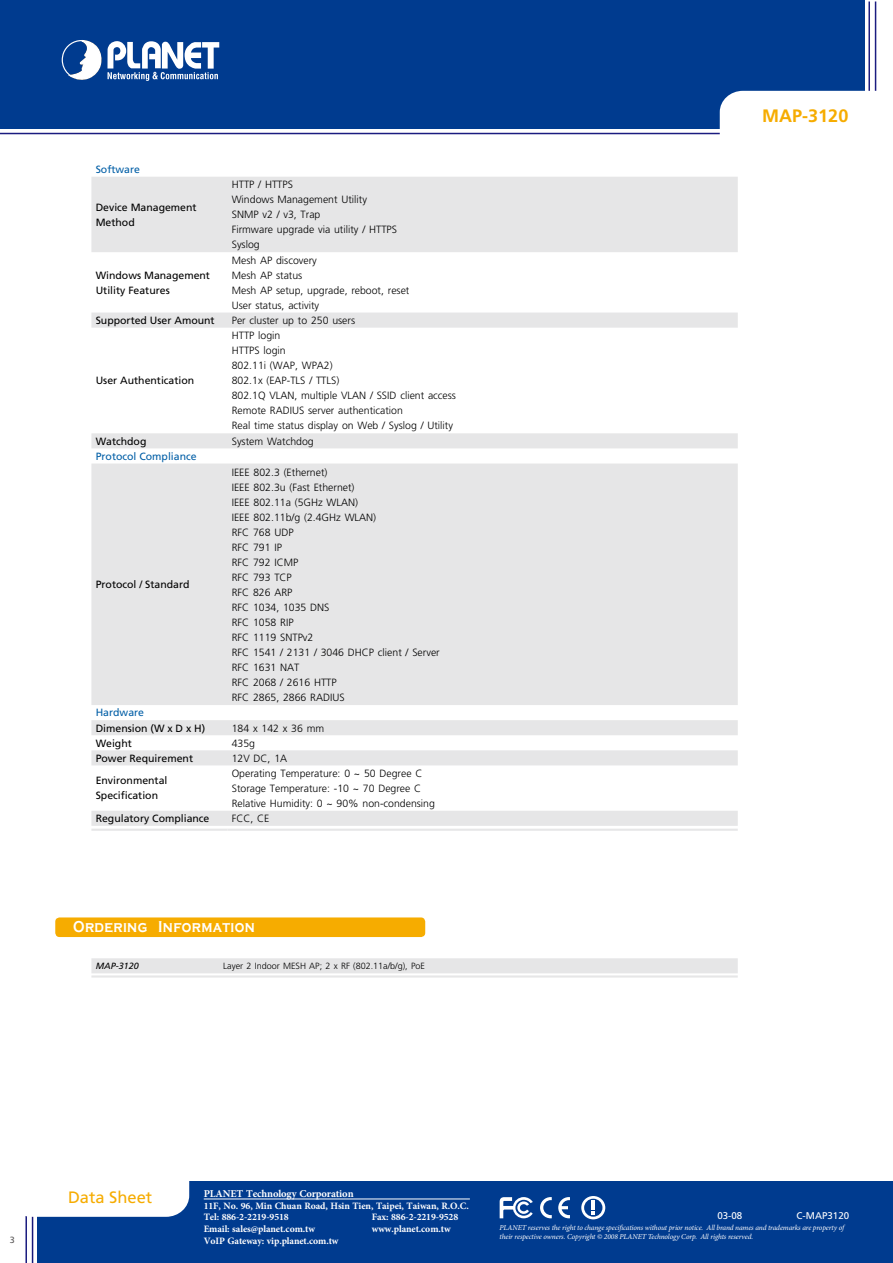
<style>
.page{position:relative;width:893px;height:1263px;background:#fff}
.page>*{position:absolute;margin:0;border:0;box-sizing:border-box;transform-origin:0 0}
.t1{font:700 18px "Frutiger";color:#f6ac00}
.t2{font:16.5px "Frutiger";color:#f6ac00}
.t3{font:700 16.2px "Copperplate Gothic";letter-spacing:.025em;color:#fff;scale:.83 1}
.t4{font:300 10.5px/15px "Frutiger";color:#000}
.t5{font:10.5px/15px "Frutiger";color:#000}
.t6{font:10.5px "Frutiger";color:#005ea6}
.t7{font:700 10.5px "Minion Pro";letter-spacing:-.01em;color:#fff}
.t8{font:700 9.75px/11.7px "Minion Pro";letter-spacing:-.01em;color:#fff}
.t9{font:9.75px "Frutiger";color:#fff}
.t10{font:300 9px "Frutiger";color:#000}
.t11{font:italic 9px "Frutiger";color:#000}
.t12{font:9px "Frutiger";color:#595757}
.t13{font:italic 7.5px/9px "Minion Pro";letter-spacing:-.015em;color:#fff}
</style>
<div class="page">
<div style="left:0;top:1px;width:864px;height:128px;background:#003b8f"></div>
<hr style="left:868px;top:2px;width:2px;height:127px;background:#1b1c80">
<hr style="left:875px;top:2px;width:1px;height:127px;background:#1b1c80">
<svg style="left:62px;top:40px;width:157px;height:41px"></svg>
<div style="left:720px;top:91px;width:156px;height:38px;background:#fff"></div>
<hr style="left:0;top:133px;width:720px;height:1px;background:#1b1c80">
<div style="left:37px;top:1181px;width:856px;height:82px;background:#003b8f"></div>
<hr style="left:32px;top:1181px;width:1px;height:82px;background:#181878">
<hr style="left:25px;top:1181px;width:2px;height:82px;background:#1b1c80">
<div style="left:8px;top:1152px;width:181px;height:65px;background:#fff;border-radius:22px"></div>
<div style="left:55px;top:917px;width:370px;height:20px;background:#f6ac00;border-radius:4px"></div>
<div style="left:91px;top:958px;width:647px;height:15px;background:#e6e6e7"></div>
<hr style="left:91px;top:975px;width:128px;height:2px;background:#e6e6e7">
<hr style="left:219px;top:975px;width:519px;height:2px;background:#e6e6e7">
<hr style="left:204px;top:1199px;width:266px;height:1px;background:#fff">
<svg style="left:500px;top:1197px;width:33px;height:21px"></svg>
<svg style="left:540px;top:1197px;width:12px;height:21px"></svg>
<svg style="left:558px;top:1197px;width:12px;height:21px"></svg>
<svg style="left:91px;top:177px;width:647px;height:649px;fill:#e6e6e7"></svg>
<hr style="left:91px;top:829px;width:136px;height:2px;background:#e6e6e7">
<hr style="left:227px;top:829px;width:511px;height:2px;background:#e6e6e7">
<svg style="left:581px;top:1196px;width:24px;height:23px"></svg>
<p class="t6" style="left:96px;top:163px;width:46px">Software</p>
<p class="t5" style="left:96px;top:199px;width:102px">Device Management<br>Method</p>
<p class="t5" style="left:96px;top:267px;width:116px">Windows Management<br>Utility Features</p>
<p class="t4" style="left:232px;top:177px;width:167px">HTTP / HTTPS<br>Windows Management Utility<br>SNMP v2 / v3, Trap<br>Firmware upgrade via utility / HTTPS<br>Syslog</p>
<p class="t4" style="left:232px;top:252px;width:179px">Mesh AP discovery<br>Mesh AP status<br>Mesh AP setup, upgrade, reboot, reset<br>User status, activity</p>
<p class="t5" style="left:96px;top:313px;width:121px">Supported User Amount</p>
<p class="t4" style="left:232px;top:313px;width:125px">Per cluster up to 250 users</p>
<p class="t5" style="left:96px;top:373px;width:100px">User Authentication</p>
<p class="t4" style="left:232px;top:328px;width:226px">HTTP login<br>HTTPS login<br>802.11i (WAP, WPA2)<br>802.1x (EAP-TLS / TTLS)<br>802.1Q VLAN, multiple VLAN / SSID client access<br>Remote RADIUS server authentication<br>Real time status display on Web / Syslog / Utility</p>
<p class="t5" style="left:96px;top:433px;width:52px">Watchdog</p>
<p class="t4" style="left:232px;top:433px;width:83px">System Watchdog</p>
<p class="t6" style="left:96px;top:450px;width:102px">Protocol Compliance</p>
<p class="t5" style="left:96px;top:577px;width:95px">Protocol / Standard</p>
<p class="t4" style="left:232px;top:464px;width:210px">IEEE 802.3 (Ethernet)<br>IEEE 802.3u (Fast Ethernet)<br>IEEE 802.11a (5GHz WLAN)<br>IEEE 802.11b/g (2.4GHz WLAN)<br>RFC 768 UDP<br>RFC 791 IP<br>RFC 792 ICMP<br>RFC 793 TCP<br>RFC 826 ARP<br>RFC 1034, 1035 DNS<br>RFC 1058 RIP<br>RFC 1119 SNTPv2<br>RFC 1541 / 2131 / 3046 DHCP client / Server<br>RFC 1631 NAT<br>RFC 2068 / 2616 HTTP<br>RFC 2865, 2866 RADIUS</p>
<p class="t6" style="left:96px;top:707px;width:50px">Hardware</p>
<p class="t5" style="left:96px;top:720px;width:111px">Dimension (W x D x H)</p>
<p class="t4" style="left:232px;top:720px;width:94px">184 x 142 x 36 mm</p>
<p class="t5" style="left:96px;top:735px;width:38px">Weight</p>
<p class="t4" style="left:232px;top:735px;width:25px">435g</p>
<p class="t5" style="left:96px;top:750px;width:99px">Power Requirement</p>
<p class="t4" style="left:232px;top:750px;width:57px">12V DC, 1A</p>
<p class="t5" style="left:96px;top:773px;width:73px">Environmental<br>Specification</p>
<p class="t4" style="left:232px;top:766px;width:205px">Operating Temperature: 0 ~ 50 Degree C<br>Storage Temperature: -10 ~ 70 Degree C<br>Relative Humidity: 0 ~ 90% non-condensing</p>
<p class="t5" style="left:96px;top:811px;width:115px">Regulatory Compliance</p>
<p class="t4" style="left:232px;top:811px;width:39px">FCC, CE</p>
<h3 class="t3" style="left:73px;top:918px;width:220px">Ordering Information</h3>
<p class="t11" style="left:96px;top:960px;width:45px">MAP-3120</p>
<p class="t10" style="left:223px;top:961px;width:203px">Layer 2 Indoor MESH AP; 2 x RF (802.11a/b/g), PoE</p>
<h1 class="t1" style="left:762px;top:105px;width:88px">MAP-3120</h1>
<p class="t12" style="left:10px;top:1234px;width:7px">3</p>
<h2 class="t2" style="left:68px;top:1188px;width:86px">Data Sheet</h2>
<p class="t7" style="left:204px;top:1186px;width:151px">PLANET Technology Corporation</p>
<p class="t8" style="left:204px;top:1200px;width:267px">11F, No. 96, Min Chuan Road, Hsin Tien, Taipei, Taiwan, R.O.C.<br>Tel: 886-2-2219-9518</p>
<p class="t8" style="left:372px;top:1211px;width:88px">Fax: 886-2-2219-9528</p>
<p class="t8" style="left:204px;top:1223px;width:113px">Email: sales@planet.com.tw</p>
<p class="t8" style="left:372px;top:1223px;width:80px">www.planet.com.tw</p>
<p class="t8" style="left:204px;top:1235px;width:136px">VoIP Gateway: vip.planet.com.tw</p>
<p class="t9" style="left:717px;top:1210px;width:26px">03-08</p>
<p class="t9" style="left:797px;top:1210px;width:54px">C-MAP3120</p>
<p class="t13" style="left:500px;top:1223px;width:346px">PLANET reserves the right to change specifications without prior notice. All brand names and trademarks are property of their respective owners. Copyright © 2008 PLANET Technology Corp. All rights reserved.</p>
</div>
